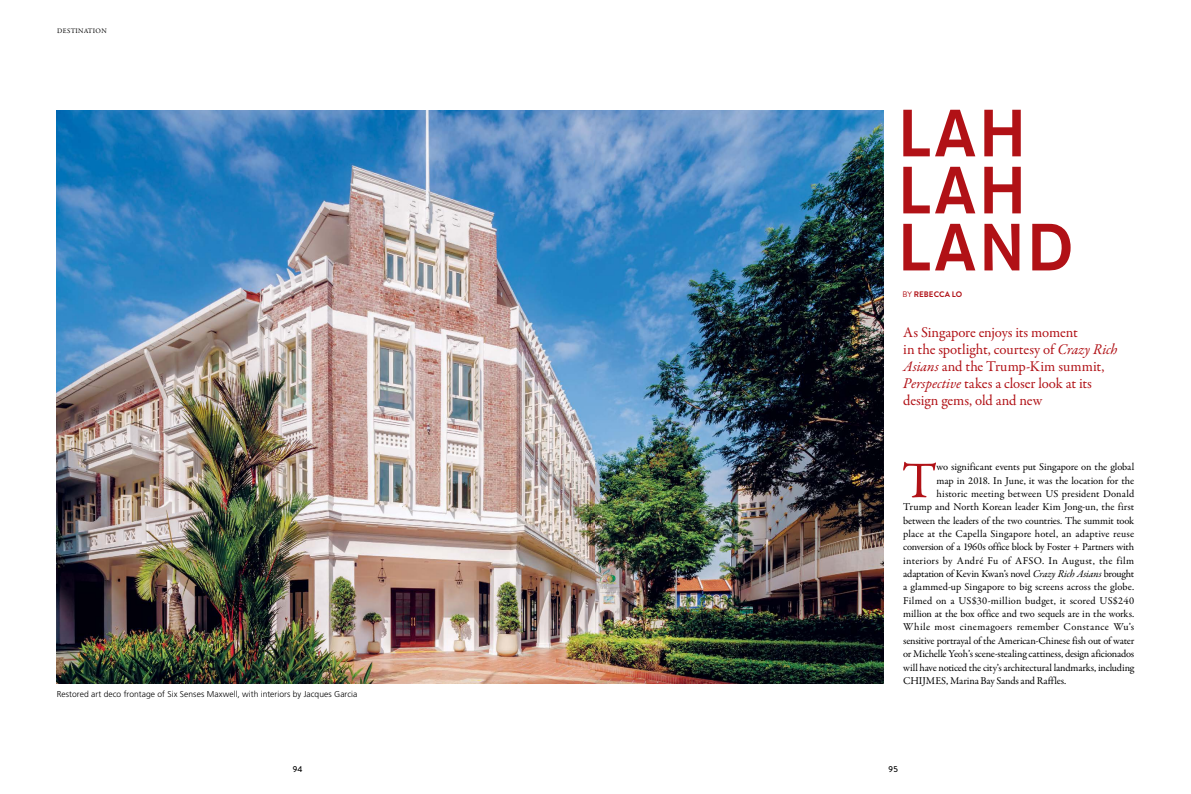
<style>
.page{position:relative;width:1191px;height:794px;background:#fff}
.page>*{position:absolute;margin:0;border:0;box-sizing:border-box;transform-origin:0 0}
.t1{font:500 66px/57px "Akzidenz Grotesk BQ";letter-spacing:.05em;color:#b11116}
.t2{font:51.7px "Garamond Premr Pro";color:#b11116}
.t3{font:15px/17px "Garamond Premr Pro";letter-spacing:-.005em;color:#b11116}
.t4{font:10.5px "Garamond Premr Pro";letter-spacing:-.005em;color:#000}
.t5{font:10.5px "Garamond Premr Pro";letter-spacing:-.025em;color:#000}
.t6{font:10.5px "Garamond Premr Pro";letter-spacing:.015em;color:#000}
.t7{font:10.5px "Garamond Premr Pro";letter-spacing:.025em;color:#000}
.t8{font:10.5px "Garamond Premr Pro";letter-spacing:.03em;color:#000}
.t9{font:300 8.5px "Frutiger LT Std";letter-spacing:.005em;color:#000}
.t10{font:500 8.5px "Brandon Grotesque";color:#000}
.t11{font:700 8px "Brandon Grotesque";letter-spacing:.01em;color:#b11116}
.t12{font:7px "Garamond Premr Pro";letter-spacing:.04em;color:#000}
.s1{font-weight:400}
.s2{font-style:italic}
</style>
<div class="page">
<img style="left:57px;top:110px;width:538px;height:573px">
<img style="left:595px;top:110px;width:289px;height:574px">
<p class="t12" style="left:57px;top:27px;width:51px">DESTINATION</p>
<p class="t9" style="left:57px;top:689px;width:302px">Restored art deco frontage of Six Senses Maxwell, with interiors by Jacques Garcia</p>
<p class="t10" style="left:293px;top:763px;width:11px">94</p>
<h1 class="t1" style="left:898px;top:103px;width:176px">LAH<br>LAH<br>LAND</h1>
<p class="t11" style="left:902px;top:288px;width:61px"><span class="s1">BY</span> REBECCA LO</p>
<h3 class="t3" style="left:903px;top:324px;width:216px">As Singapore enjoys its moment<br>in the spotlight, courtesy of <span class="s2">Crazy Rich Asians</span> and the Trump-Kim summit, <span class="s2">Perspective</span> takes a closer look at its design gems, old and new</h3>
<h2 class="t2" style="left:902px;top:450px;width:36px">T</h2>
<p class="t4" style="left:936px;top:461px;width:199px">wo significant events put Singapore on the global</p>
<p class="t4" style="left:936px;top:474px;width:199px">map in 2018. In June, it was the location for the</p>
<p class="t4" style="left:936px;top:487px;width:199px">historic meeting between US president Donald</p>
<p class="t4" style="left:903px;top:501px;width:233px">Trump and North Korean leader Kim Jong-un, the first</p>
<p class="t4" style="left:903px;top:514px;width:233px">between the leaders of the two countries. The summit took</p>
<p class="t6" style="left:903px;top:527px;width:233px">place at the Capella Singapore hotel, an adaptive reuse</p>
<p class="t5" style="left:903px;top:541px;width:232px">conversion of a 1960s office block by Foster + Partners with</p>
<p class="t7" style="left:903px;top:554px;width:233px">interiors by André Fu of AFSO. In August, the film</p>
<p class="t5" style="left:903px;top:567px;width:233px">adaptation of Kevin Kwan’s novel <span class="s2">Crazy Rich Asians</span> brought</p>
<p class="t4" style="left:903px;top:581px;width:233px">a glammed-up Singapore to big screens across the globe.</p>
<p class="t6" style="left:903px;top:594px;width:232px">Filmed on a US$30-million budget, it scored US$240</p>
<p class="t4" style="left:903px;top:607px;width:232px">million at the box office and two sequels are in the works.</p>
<p class="t8" style="left:903px;top:621px;width:233px">While most cinemagoers remember Constance Wu’s</p>
<p class="t5" style="left:903px;top:634px;width:233px">sensitive portrayal of the American-Chinese fish out of water</p>
<p class="t4" style="left:903px;top:647px;width:233px">or Michelle Yeoh’s scene-stealing cattiness, design aficionados</p>
<p class="t4" style="left:903px;top:661px;width:233px">will have noticed the city’s architectural landmarks, including</p>
<p class="t4" style="left:903px;top:674px;width:164px">CHIJMES, Marina Bay Sands and Raffles.</p>
<p class="t10" style="left:888px;top:763px;width:11px">95</p>
</div>
